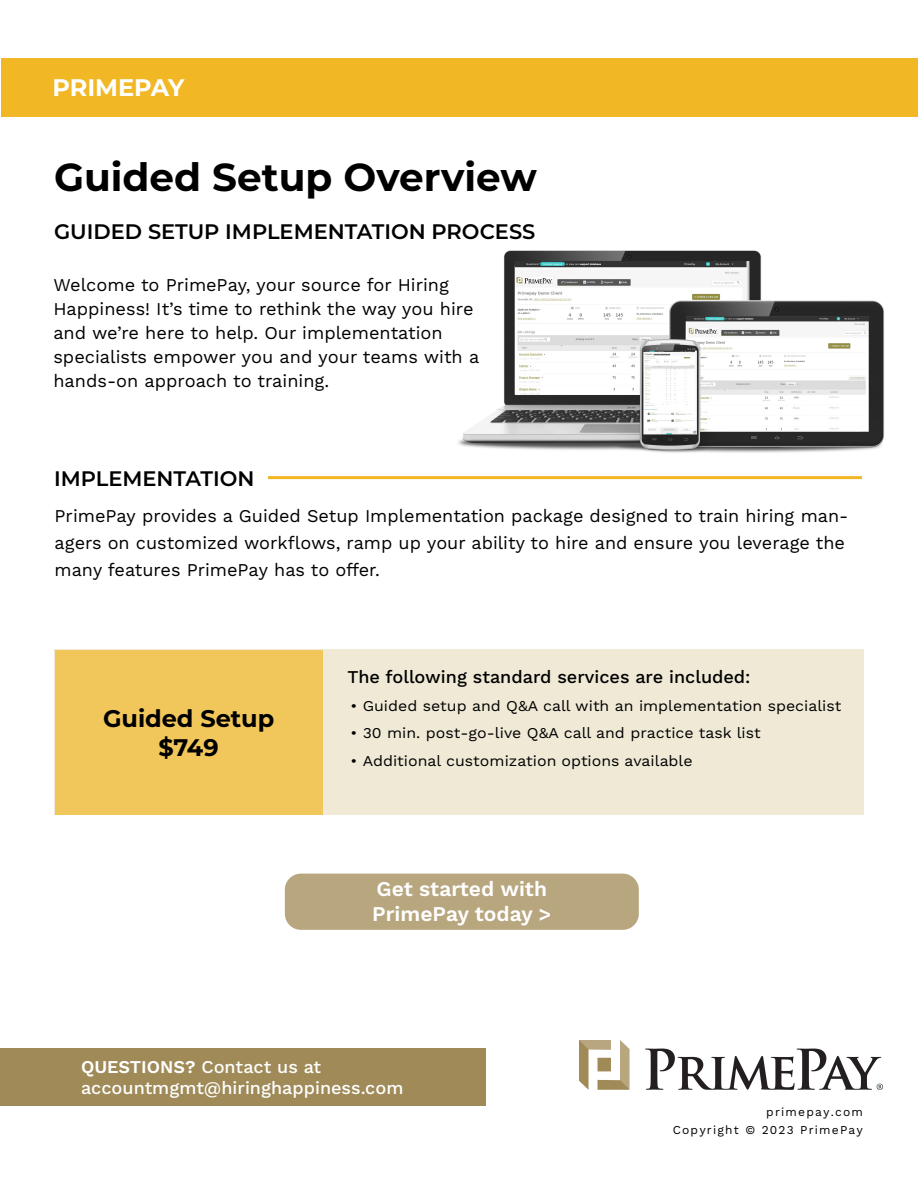
<style>
.page{position:relative;width:918px;height:1188px;background:#fff}
.page>*{position:absolute;margin:0;border:0;box-sizing:border-box;transform-origin:0 0}
.t1{font:700 39px "Montserrat";color:#000}
.t2{font:700 24px/28.8px "Montserrat";color:#000;text-align:center}
.t3{font:700 24px "Montserrat";color:#fff}
.t4{font:600 21px "Montserrat";color:#000}
.t5{font:600 21px/25.2px "Work Sans";color:#fff}
.t6{font:18px/24px "Work Sans";color:#000}
.t7{font:500 18px/21.6px "Work Sans";color:#fff}
.t8{font:500 18px "Work Sans";color:#000}
.t9{font:15px "Work Sans";color:#000;scale:1.06 1}
.t10{font:12px/18px "Work Sans";letter-spacing:.1em;color:#000;text-align:right}
.s1{font-weight:600}
</style>
<div class="page">
<img style="left:445px;top:250px;width:439px;height:230px">
<div style="left:54px;top:650px;width:809px;height:165px;background:#efe9d6"></div>
<div style="left:0;top:1048px;width:485px;height:57px;background:#9f8a58"></div>
<div style="left:55px;top:650px;width:268px;height:165px;background:#f1c65a"></div>
<div style="left:285px;top:874px;width:354px;height:56px;background:#b8a67f;border-radius:16px"></div>
<div style="left:1px;top:58px;width:916px;height:59px;background:#f2b725"></div>
<hr style="left:268px;top:476px;width:594px;height:3px;background:#f2b725">
<img style="left:580px;top:1040px;width:302px;height:50px">
<h2 class="t3" style="left:52px;top:70px;width:133px">PRIMEPAY</h2>
<h1 class="t1" style="left:54px;top:149px;width:484px">Guided Setup Overview</h1>
<p class="t4" style="left:54px;top:217px;width:483px">GUIDED SETUP IMPLEMENTATION PROCESS</p>
<p class="t6" style="left:53px;top:274px;width:427px">Welcome to PrimePay, your source for Hiring Happiness! It’s time to rethink the way you hire and we’re here to help. Our implementation specialists empower you and your teams with a hands-on approach to training.</p>
<p class="t4" style="left:54px;top:463px;width:202px">IMPLEMENTATION</p>
<p class="t6" style="left:55px;top:503px;width:795px;line-height:27px">PrimePay provides a Guided Setup Implementation package designed to train hiring man&shy;agers on customized workflows, ramp up your ability to hire and ensure you leverage the many features PrimePay has to offer.</p>
<h2 class="t2" style="left:103px;top:703px;width:173px">Guided Setup $749</h2>
<p class="t8" style="left:347px;top:666px;width:405px">The following standard services are included:</p>
<p class="t9" style="left:350px;top:697px;width:465px">• Guided setup and Q&amp;A call with an implementation specialist</p>
<p class="t9" style="left:350px;top:725px;width:389px">• 30 min. post-go-live Q&amp;A call and practice task list</p>
<p class="t9" style="left:350px;top:752px;width:324px">• Additional customization options available</p>
<p class="t5" style="left:372px;top:877px;width:181px">Get started with<br>PrimePay today &gt;</p>
<p class="t7" style="left:81px;top:1057px;width:324px"><span class="s1">QUESTIONS?</span> Contact us at accountmgmt@hiringhappiness.com</p>
<p class="t10" style="left:673px;top:1103px;width:192px">primepay.com<br>Copyright © 2023 PrimePay</p>
</div>
